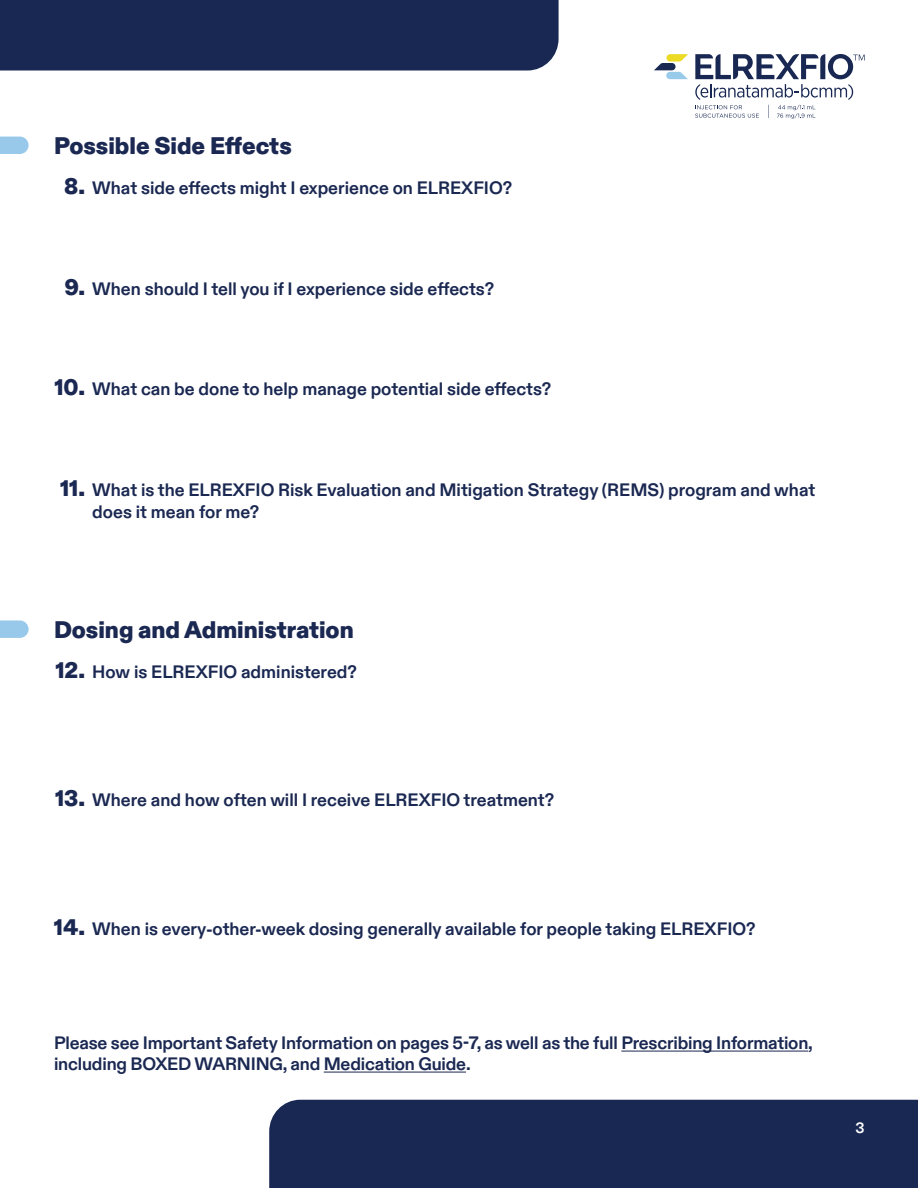
<style>
.page{position:relative;width:918px;height:1188px;background:#fff}
.page>*{position:absolute;margin:0;border:0;box-sizing:border-box;transform-origin:0 0}
.t1{font:900 24px "Pfizer Diatype";color:#1a2852}
.t2{font:900 22.5px "Pfizer Diatype";color:#1a2852}
.t3{font:700 18px/21.6px "Pfizer Diatype";color:#1a2852}
.t4{font:700 15px "Pfizer Diatype";color:#fff}
.s1{font-weight:900;font-size:22.5px}
</style>
<div class="page">
<div style="left:269px;top:1100px;width:649px;height:88px;background:#182853"></div>
<svg style="left:654px;top:54px;width:34px;height:25px"></svg>
<svg style="left:695px;top:54px;width:170px;height:65px"></svg>
<div style="left:0;top:0;width:559px;height:71px;background:#182853"></div>
<svg style="left:0;top:137px;width:29px;height:17px"></svg>
<svg style="left:0;top:620px;width:29px;height:18px"></svg>
<hr style="left:621px;top:1051px;width:187px;height:1px;background:#1a2852">
<hr style="left:324px;top:1072px;width:142px;height:1px;background:#1a2852">
<h1 class="t1" style="left:54px;top:131px;width:239px">Possible Side Effects</h1>
<p class="t3" style="left:64px;top:177px;width:450px"><span class="s1">8.</span> What side effects might I experience on ELREXFIO?</p>
<p class="t3" style="left:64px;top:278px;width:431px"><span class="s1">9.</span> When should I tell you if I experience side effects?</p>
<p class="t2" style="left:54px;top:374px;width:32px">10.</p>
<p class="t3" style="left:92px;top:379px;width:461px">What can be done to help manage potential side effects?</p>
<p class="t2" style="left:60px;top:475px;width:27px">11.</p>
<p class="t3" style="left:92px;top:480px;width:725px">What is the ELREXFIO Risk Evaluation and Mitigation Strategy (REMS) program and what does it mean for me?</p>
<h1 class="t1" style="left:54px;top:615px;width:301px">Dosing and Administration</h1>
<p class="t2" style="left:55px;top:657px;width:31px">12.</p>
<p class="t3" style="left:92px;top:661px;width:266px">How is ELREXFIO administered?</p>
<p class="t2" style="left:55px;top:785px;width:32px">13.</p>
<p class="t3" style="left:92px;top:790px;width:464px">Where and how often will I receive ELREXFIO treatment?</p>
<p class="t2" style="left:54px;top:914px;width:33px">14.</p>
<p class="t3" style="left:92px;top:918px;width:665px">When is every-other-week dosing generally available for people taking ELREXFIO?</p>
<p class="t3" style="left:54px;top:1033px;width:760px;line-height:21px">Please see Important Safety Information on pages 5-7, as well as the full Prescribing Information, including BOXED WARNING, and Medication Guide.</p>
<p class="t4" style="left:856px;top:1120px;width:11px">3</p>
</div>
